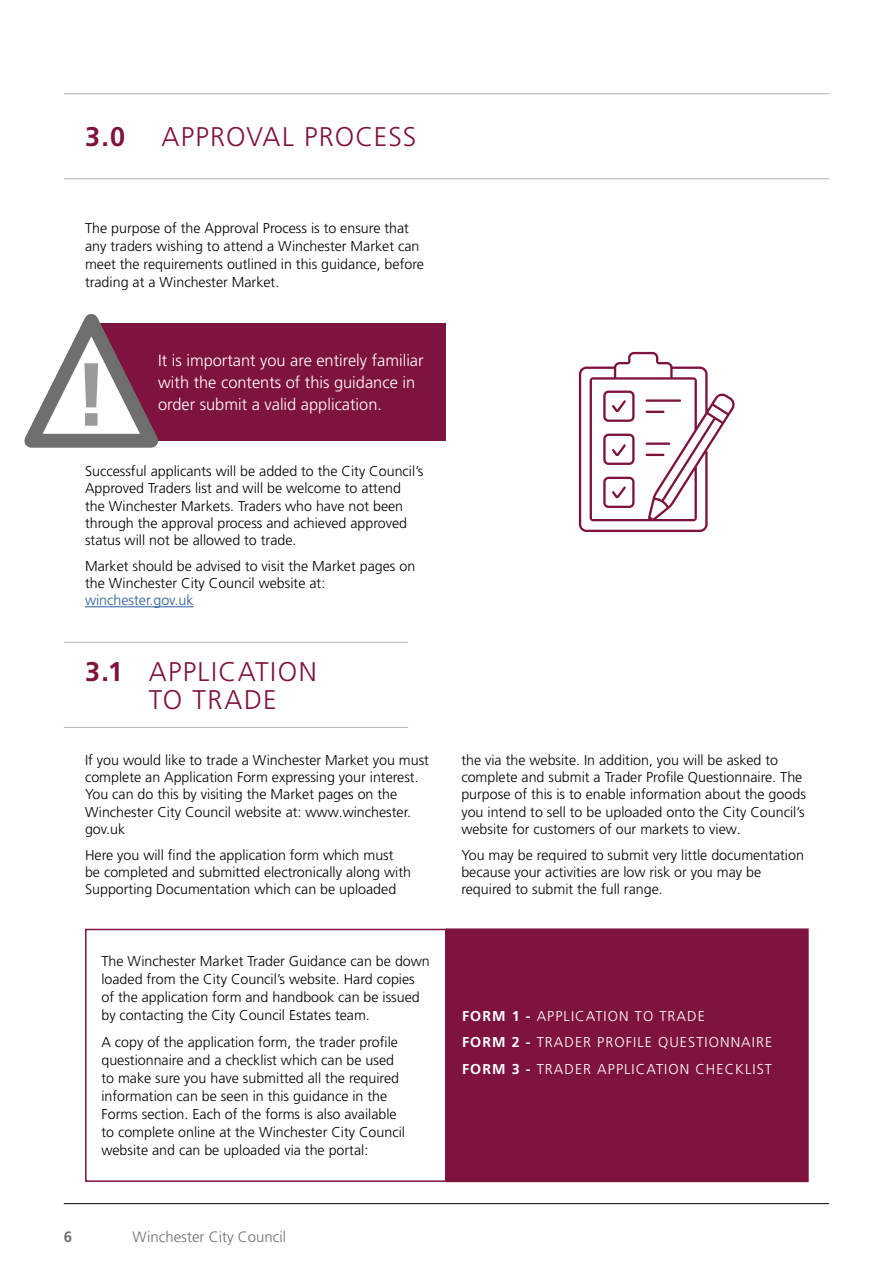
<style>
.page{position:relative;width:893px;height:1263px;background:#fff}
.page>*{position:absolute;margin:0;border:0;box-sizing:border-box;transform-origin:0 0}
.sub_head{font:300 27px/28.5px "Frutiger LT Pro";letter-spacing:.045em;color:#7f1340}
.sub_head-2{font:700 27px "Frutiger LT Pro";color:#7f1340}
.body{font:300 16.35px/21.9px "Frutiger LT Pro";color:#fff}
.t1{font:300 15px "Frutiger LT Pro";color:#706f6f}
.t2{font:700 15px "Frutiger LT Pro";color:#706f6f}
.body-2{font:300 14.25px/17.2px "Frutiger LT Pro";color:#000}
.body-3{font:300 14.25px "Frutiger LT Pro";letter-spacing:.075em;color:#fff}
.s1{color:#275b9b}
.s2{font-weight:700}
</style>
<div class="page">
<hr style="left:64px;top:1203px;width:765px;height:1px;background:#000">
<hr style="left:85px;top:606px;width:109px;height:1px;background:#275b9b">
<div style="left:85px;top:929px;width:361px;height:253px;border:2px solid #7f1340"></div>
<div style="left:446px;top:929px;width:362px;height:252px;background:#7f1340"></div>
<div style="left:446px;top:928px;width:363px;height:254px;border:2px solid #7f1340"></div>
<div style="left:84px;top:323px;width:361px;height:117px;background:#7f1340"></div>
<svg style="left:24px;top:314px;width:150px;height:134px"></svg>
<hr style="left:64px;top:179px;width:765px;height:1px;background:#b3b2b2">
<hr style="left:64px;top:93px;width:765px;height:1px;background:#b3b2b2">
<hr style="left:64px;top:727px;width:344px;height:1px;background:#b3b2b2">
<hr style="left:64px;top:642px;width:344px;height:1px;background:#b3b2b2">
<svg style="left:579px;top:352px;width:156px;height:180px"></svg>
<p class="sub_head-2" style="left:85px;top:121px;width:42px">3.0</p>
<p class="sub_head" style="left:162px;top:123px;width:256px">APPROVAL PROCESS</p>
<p class="body-2" style="left:85px;top:219px;width:340px;line-height:18px">The purpose of the Approval Process is to ensure that any traders wishing to attend a Winchester Market can meet the requirements outlined in this guidance, before trading at a Winchester Market.</p>
<p class="body" style="left:158px;top:349px;width:267px">It is important you are entirely familiar with the contents of this guidance in order submit a valid application.</p>
<p class="body-2" style="left:85px;top:463px;width:340px">Successful applicants will be added to the City Council’s Approved Traders list and will be welcome to attend the Winchester Markets. Traders who have not been through the approval process and achieved approved status will not be allowed to trade.</p>
<p class="body-2" style="left:85px;top:557px;width:332px">Market should be advised to visit the Market pages on the Winchester City Council website at: <span class="s1">winchester.gov.uk</span></p>
<p class="sub_head" style="left:149px;top:657px;width:169px;text-indent:-64px"><span class="s2">3.1</span> APPLICATION<br>TO TRADE</p>
<p class="body-2" style="left:85px;top:751px;width:345px">If you would like to trade a Winchester Market you must complete an Application Form expressing your interest.<br>You can do this by visiting the Market pages on the Winchester City Council website at: www.winchester. gov.uk</p>
<p class="body-2" style="left:85px;top:846px;width:327px">Here you will find the application form which must be completed and submitted electronically along with<br>Supporting Documentation which can be uploaded</p>
<p class="body-2" style="left:101px;top:952px;width:330px;line-height:18px">The Winchester Market Trader Guidance can be down loaded from the City Council’s website. Hard copies of the application form and handbook can be issued by contacting the City Council Estates team.</p>
<p class="body-2" style="left:101px;top:1033px;width:305px;line-height:18px">A copy of the application form, the trader profile questionnaire and a checklist which can be used to make sure you have submitted all the required information can be seen in this guidance in the Forms section. Each of the forms is also available to complete online at the Winchester City Council website and can be uploaded via the portal:</p>
<p class="t2" style="left:64px;top:1228px;width:10px">6</p>
<p class="t1" style="left:133px;top:1228px;width:155px">Winchester City Council</p>
<p class="body-2" style="left:461px;top:751px;width:346px">the via the website. In addition, you will be asked to complete and submit a Trader Profile Questionnaire. The purpose of this is to enable information about the goods you intend to sell to be uploaded onto the City Council’s website for customers of our markets to view.</p>
<p class="body-2" style="left:461px;top:846px;width:344px">You may be required to submit very little documentation because your activities are low risk or you may be required to submit the full range.</p>
<p class="body-3" style="left:462px;top:1008px;width:244px"><span class="s2">FORM 1 -</span> APPLICATION TO TRADE</p>
<p class="body-3" style="left:462px;top:1034px;width:312px"><span class="s2">FORM 2 -</span> TRADER PROFILE QUESTIONNAIRE</p>
<p class="body-3" style="left:462px;top:1061px;width:311px"><span class="s2">FORM 3 -</span> TRADER APPLICATION CHECKLIST</p>
</div>
